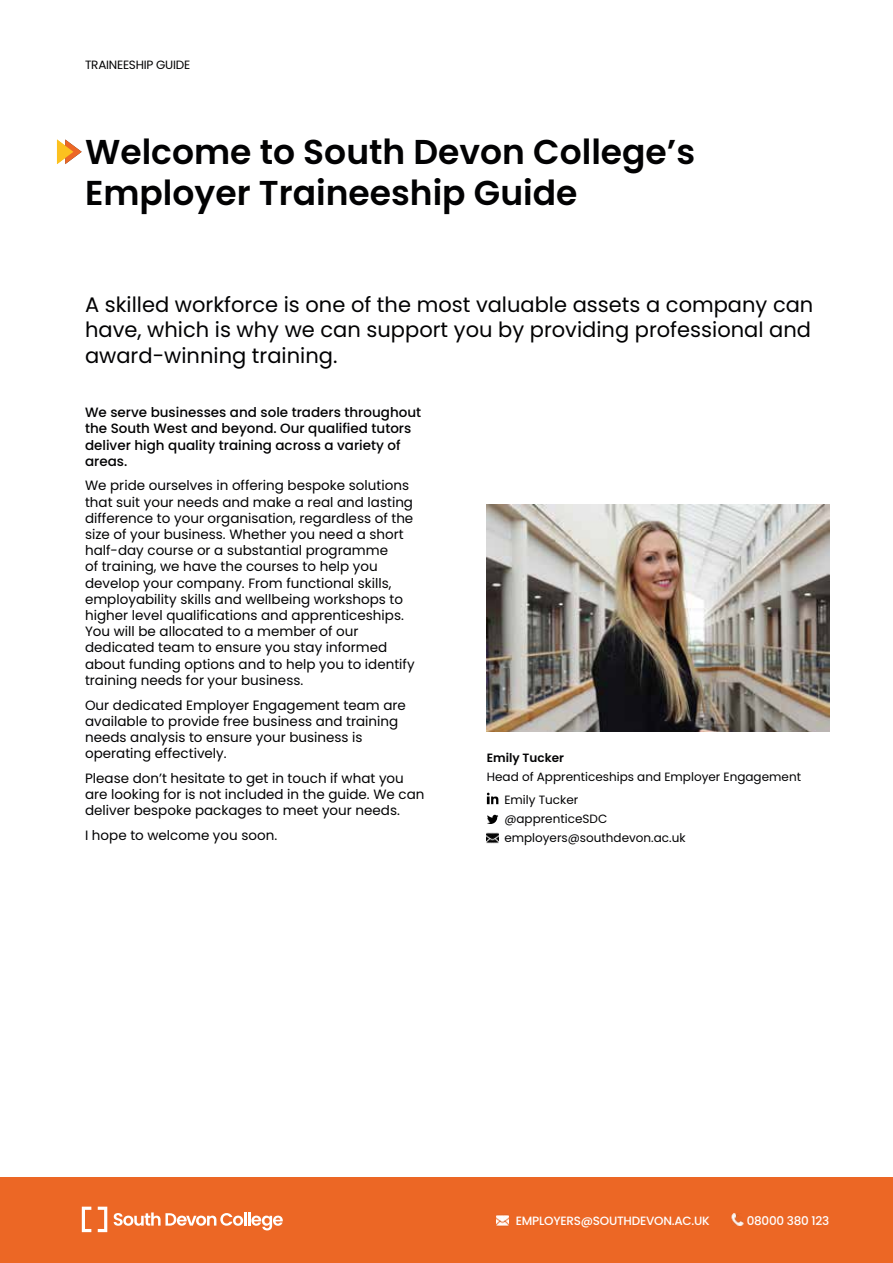
<style>
.page{position:relative;width:893px;height:1263px;background:#fff}
.page>*{position:absolute;margin:0;border:0;box-sizing:border-box;transform-origin:0 0}
.t1{font:600 34.5px/41.4px "Poppins";color:#020203}
.t2{font:21px/25.2px "Poppins";color:#020203;text-align:justify}
.t3{font:13.5px/16.2px "Poppins";color:#020203}
.t4{font:500 13.5px/16.2px "Poppins";color:#020203}
.t5{font:12px/23.4px "Poppins";color:#020203}
.t6{font:500 12px "Poppins";letter-spacing:-.02em;color:#fff}
.t7{font:12px "Poppins";letter-spacing:-.02em;color:#020203}
.t8{font:600 12px "Poppins";color:#020203}
</style>
<div class="page">
<svg style="left:57px;top:139px;width:25px;height:25px"></svg>
<div style="left:0;top:1178px;width:893px;height:85px;background:#ec6725"></div>
<img style="left:487px;top:505px;width:342px;height:227px">
<svg style="left:487px;top:832px;width:11px;height:11px"></svg>
<svg style="left:487px;top:793px;width:11px;height:11px"></svg>
<svg style="left:487px;top:815px;width:11px;height:9px"></svg>
<svg style="left:732px;top:1213px;width:12px;height:13px"></svg>
<svg style="left:497px;top:1215px;width:12px;height:12px"></svg>
<svg style="left:82px;top:1207px;width:25px;height:25px"></svg>
<svg style="left:114px;top:1212px;width:169px;height:18px"></svg>
<p class="t7" style="left:85px;top:58px;width:107px">TRAINEESHIP GUIDE</p>
<h1 class="t1" style="left:85px;top:131px;width:612px">Welcome to South Devon College’s<br>Employer Traineeship Guide</h1>
<h2 class="t2" style="left:85px;top:292px;width:730px">A skilled workforce is one of the most valuable assets a company can have, which is why we can support you by providing professional and award-winning training.</h2>
<p class="t4" style="left:85px;top:404px;width:338px">We serve businesses and sole traders throughout the South West and beyond. Our qualified tutors deliver high quality training across a variety of areas.</p>
<p class="t3" style="left:85px;top:478px;width:331px">We pride ourselves in offering bespoke solutions that suit your needs and make a real and lasting difference to your organisation, regardless of the size of your business. Whether you need a short half-day course or a substantial programme<br>of training, we have the courses to help you develop your company. From functional skills, employability skills and wellbeing workshops to higher level qualifications and apprenticeships.<br>You will be allocated to a member of our dedicated team to ensure you stay informed about funding options and to help you to identify training needs for your business.</p>
<p class="t3" style="left:85px;top:697px;width:322px">Our dedicated Employer Engagement team are available to provide free business and training needs analysis to ensure your business is operating effectively.</p>
<p class="t3" style="left:85px;top:770px;width:341px">Please don’t hesitate to get in touch if what you are looking for is not included in the guide. We can deliver bespoke packages to meet your needs.</p>
<p class="t3" style="left:85px;top:827px;width:194px">I hope to welcome you soon.</p>
<p class="t8" style="left:487px;top:751px;width:79px">Emily Tucker</p>
<p class="t5" style="left:504px;top:765px;width:298px;text-indent:-17px">Head of Apprenticeships and Employer Engagement<br>Emily Tucker</p>
<p class="t5" style="left:504px;top:809px;width:183px;line-height:18.6px">@apprenticeSDC employers@southdevon.ac.uk</p>
<p class="t6" style="left:580px;top:1213px;width:136px">/SOUTHDEVONCOLLEGE</p>
<p class="t6" style="left:752px;top:1213px;width:79px">@SDCOLLEGE</p>
<p class="t6" style="left:516px;top:1213px;width:196px">EMPLOYERS@SOUTHDEVON.AC.UK</p>
<p class="t6" style="left:747px;top:1213px;width:84px">08000 380 123</p>
</div>
